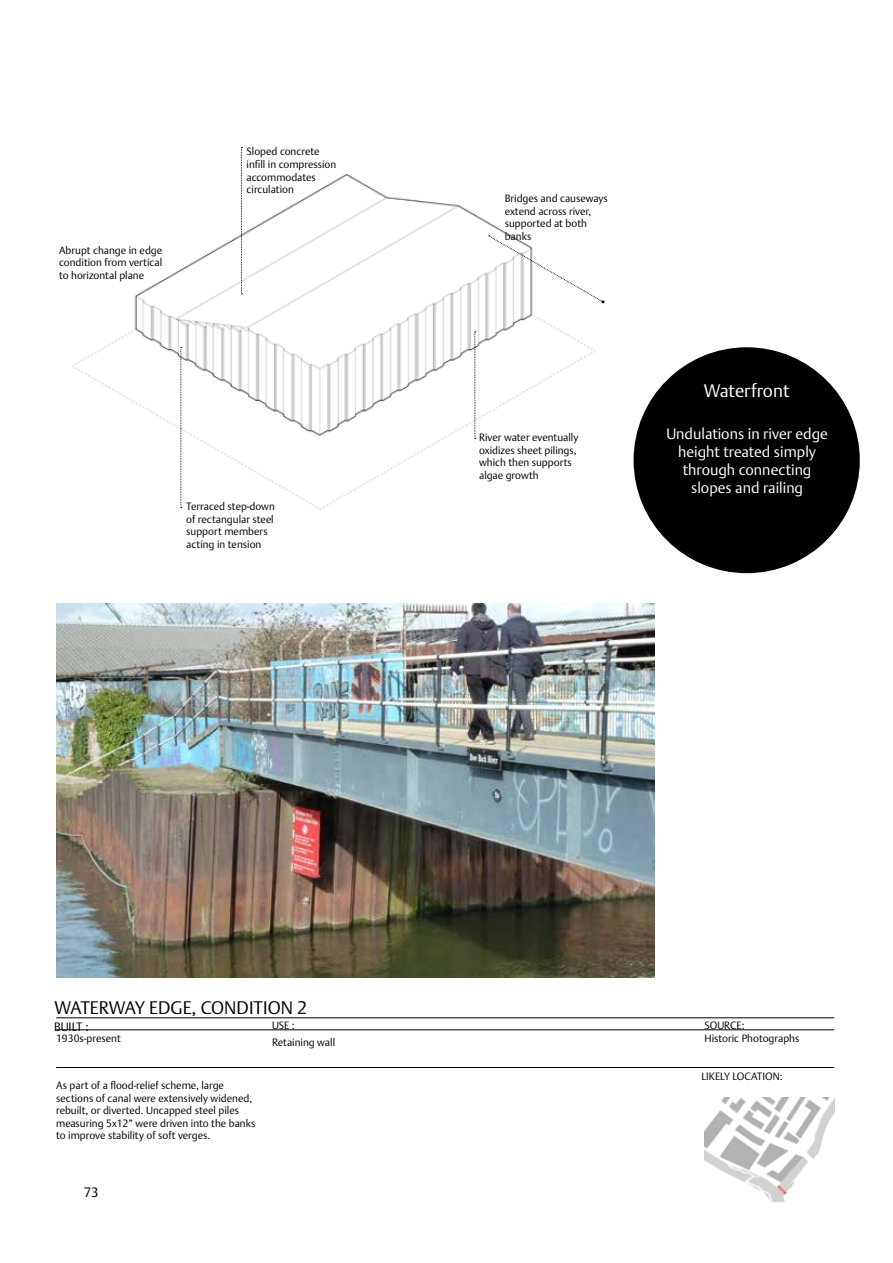
<style>
.page{position:relative;width:893px;height:1263px;background:#fff}
.page>*{position:absolute;margin:0;border:0;box-sizing:border-box;transform-origin:0 0}
.t1{font:300 18px "DTL Argo TOT";color:#000}
.t2{font:300 18px "DTL Argo TOT";color:#fff}
.t3{font:300 15px/18px "DTL Argo TOT";color:#fff;text-align:center}
.t4{font:300 13.5px "DTL Argo TOT";color:#000}
.t5{font:300 12px "DTL Argo TOT";color:#000}
.t6{font:300 10.5px/12.6px "DTL Argo TOT";color:#000}
</style>
<div class="page">
<img style="left:704px;top:1097px;width:130px;height:106px">
<hr style="left:56px;top:1029px;width:778px;height:1px;background:#000">
<hr style="left:56px;top:1017px;width:778px;height:1px;background:#000">
<hr style="left:56px;top:1067px;width:778px;height:1px;background:#000">
<img style="left:56px;top:604px;width:598px;height:374px">
<img style="left:72px;top:147px;width:524px;height:363px">
<svg style="left:181px;top:347px;width:1px;height:161px"></svg>
<svg style="left:474px;top:331px;width:2px;height:108px"></svg>
<svg style="left:241px;top:147px;width:1px;height:148px"></svg>
<svg style="left:488px;top:235px;width:117px;height:69px"></svg>
<div style="left:634px;top:347px;width:226px;height:226px;background:#000;border-radius:50%"></div>
<p class="t6" style="left:59px;top:244px;width:105px;text-align:justify">Abrupt change in edge condition from vertical to horizontal plane</p>
<p class="t6" style="left:247px;top:146px;width:91px">Sloped concrete infill in compression accommodates circulation</p>
<p class="t6" style="left:186px;top:500px;width:90px">Terraced step-down of rectangular steel support members acting in tension</p>
<p class="t6" style="left:505px;top:192px;width:105px">Bridges and causeways extend across river, supported at both banks</p>
<p class="t6" style="left:479px;top:431px;width:101px">River water eventually oxidizes sheet pilings, which then supports algae growth</p>
<h1 class="t2" style="left:704px;top:380px;width:87px">Waterfront</h1>
<h2 class="t3" style="left:666px;top:425px;width:163px">Undulations in river edge height treated simply through connecting slopes and railing</h2>
<h1 class="t1" style="left:55px;top:996px;width:254px">WATERWAY EDGE, CONDITION 2</h1>
<p class="t6" style="left:272px;top:1036px;width:65px">Retaining wall</p>
<p class="t6" style="left:704px;top:1019px;width:42px">SOURCE:</p>
<p class="t6" style="left:272px;top:1019px;width:24px">USE :</p>
<p class="t5" style="left:54px;top:1019px;width:36px">BUILT :</p>
<p class="t6" style="left:56px;top:1032px;width:66px">1930s-present</p>
<p class="t6" style="left:704px;top:1032px;width:96px">Historic Photographs</p>
<p class="t6" style="left:56px;top:1079px;width:201px">As part of a flood-relief scheme, large sections of canal were extensively widened, rebuilt, or diverted. Uncapped steel piles measuring 5x12” were driven into the banks to improve stability of soft verges.</p>
<p class="t4" style="left:84px;top:1184px;width:17px">73</p>
<p class="t6" style="left:702px;top:1070px;width:83px">LIKELY LOCATION:</p>
</div>
